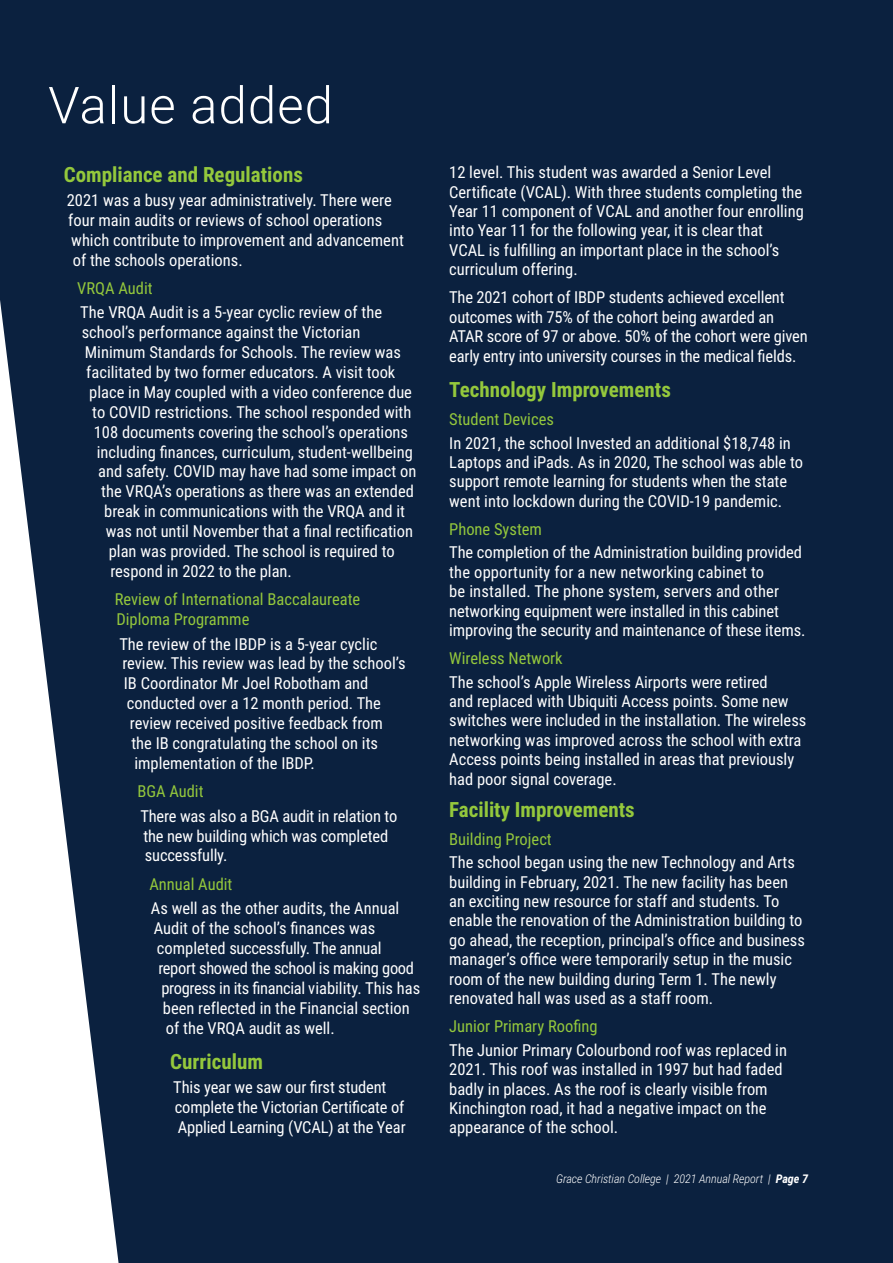
<style>
.page{position:relative;width:893px;height:1263px;background:#0b213f}
.page>*{position:absolute;margin:0;border:0;box-sizing:border-box;transform-origin:0 0}
.t1{font:300 51px "Roboto";letter-spacing:.02em;color:#fff}
.t2{font:700 21px "Roboto Condensed";color:#94c83c}
.t3{font:16.5px/19.4px "Roboto Condensed";color:#fff}
.t4{font:16.5px/20px "Roboto Condensed";color:#94c83c}
.t5{font:16.5px "Roboto Condensed";letter-spacing:-.02em;color:#fff}
.t6{font:italic 300 12px "Roboto Condensed";letter-spacing:-.01em;color:#fff}
.s1{font-weight:700}
</style>
<div class="page">
<h1 class="t1" style="left:48px;top:69px;width:286px">Value added</h1>
<p class="t2" style="left:64px;top:159px;width:241px">Compliance and Regulations</p>
<p class="t3" style="left:67px;top:189px;width:339px;line-height:20px">2021 was a busy year administratively. There were four main audits or reviews of school operations which contribute to improvement and advancement of the schools operations.</p>
<p class="t4" style="left:77px;top:277px;width:77px">VRQA Audit</p>
<p class="t3" style="left:80px;top:302px;width:303px">The VRQA Audit is a 5-year cyclic review of the</p>
<p class="t3" style="left:82px;top:322px;width:280px">school’s performance against the Victorian</p>
<p class="t3" style="left:85px;top:342px;width:318px">Minimum Standards for Schools. The review was</p>
<p class="t3" style="left:86px;top:362px;width:311px">facilitated by two former educators. A visit took</p>
<p class="t3" style="left:89px;top:382px;width:324px">place in May coupled with a video conference due</p>
<p class="t3" style="left:92px;top:401px;width:321px">to COVID restrictions. The school responded with</p>
<p class="t3" style="left:94px;top:421px;width:316px">108 documents covering the school’s operations</p>
<p class="t3" style="left:97px;top:441px;width:317px">including finances, curriculum, student-wellbeing</p>
<p class="t3" style="left:98px;top:461px;width:320px">and safety. COVID may have had some impact on</p>
<p class="t3" style="left:101px;top:481px;width:314px">the VRQA’s operations as there was an extended</p>
<p class="t3" style="left:104px;top:501px;width:302px">break in communications with the VRQA and it</p>
<p class="t3" style="left:106px;top:521px;width:309px">was not until November that a final rectification</p>
<p class="t3" style="left:109px;top:541px;width:287px">plan was provided. The school is required to</p>
<p class="t3" style="left:110px;top:561px;width:183px">respond in 2022 to the plan.</p>
<p class="t4" style="left:115px;top:589px;width:247px">Review of International Baccalaureate<br>Diploma Programme</p>
<p class="t3" style="left:119px;top:633px;width:260px">The review of the IBDP is a 5-year cyclic</p>
<p class="t3" style="left:122px;top:653px;width:285px">review. This review was lead by the school’s</p>
<p class="t3" style="left:124px;top:673px;width:246px">IB Coordinator Mr Joel Robotham and</p>
<p class="t3" style="left:127px;top:693px;width:256px">conducted over a 12 month period. The</p>
<p class="t3" style="left:130px;top:713px;width:255px">review received positive feedback from</p>
<p class="t3" style="left:131px;top:733px;width:248px">the IB congratulating the school on its</p>
<p class="t3" style="left:134px;top:753px;width:182px">implementation of the IBDP.</p>
<p class="t4" style="left:137px;top:781px;width:68px">BGA Audit</p>
<p class="t3" style="left:140px;top:805px;width:258px;line-height:20px">There was also a BGA audit in relation to the new building which was completed successfully.</p>
<p class="t4" style="left:149px;top:873px;width:85px">Annual Audit</p>
<p class="t3" style="left:151px;top:898px;width:250px">As well as the other audits, the Annual</p>
<p class="t3" style="left:154px;top:918px;width:223px">Audit of the school’s finances was</p>
<p class="t5" style="left:157px;top:936px;width:226px">completed successfully. The annual</p>
<p class="t5" style="left:158px;top:956px;width:257px">report showed the school is making good</p>
<p class="t5" style="left:161px;top:976px;width:260px">progress in its financial viability. This has</p>
<p class="t3" style="left:163px;top:997px;width:248px">been reflected in the Financial section</p>
<p class="t3" style="left:166px;top:1017px;width:170px">of the VRQA audit as well.</p>
<p class="t2" style="left:170px;top:1047px;width:94px">Curriculum</p>
<p class="t3" style="left:173px;top:1077px;width:234px;line-height:20px">This year we saw our first student complete the Victorian Certificate of<br>Applied Learning (VCAL) at the Year</p>
<p class="t3" style="left:449px;top:162px;width:356px">12 level. This student was awarded a Senior Level Certificate (VCAL). With three students completing the Year 11 component of VCAL and another four enrolling into Year 11 for the following year, it is clear that<br>VCAL is fulfilling an important place in the school’s curriculum offering.</p>
<p class="t3" style="left:449px;top:287px;width:360px">The 2021 cohort of IBDP students achieved excellent outcomes with 75% of the cohort being awarded an ATAR score of 97 or above. 50% of the cohort were given early entry into university courses in the medical fields.</p>
<p class="t2" style="left:449px;top:375px;width:223px">Technology Improvements</p>
<p class="t4" style="left:449px;top:408px;width:106px">Student Devices</p>
<p class="t3" style="left:449px;top:432px;width:355px">In 2021, the school Invested an additional $18,748 in Laptops and iPads. As in 2020, The school was able to support remote learning for students when the state went into lockdown during the COVID-19 pandemic.</p>
<p class="t4" style="left:449px;top:518px;width:94px">Phone System</p>
<p class="t3" style="left:449px;top:542px;width:358px">The completion of the Administration building provided the opportunity for a new networking cabinet to<br>be installed. The phone system, servers and other networking equipment were installed in this cabinet improving the security and maintenance of these items.</p>
<p class="t4" style="left:449px;top:647px;width:115px">Wireless Network</p>
<p class="t3" style="left:449px;top:671px;width:359px">The school’s Apple Wireless Airports were retired<br>and replaced with Ubiquiti Access points. Some new switches were included in the installation. The wireless networking was improved across the school with extra Access points being installed in areas that previously had poor signal coverage.</p>
<p class="t2" style="left:449px;top:794px;width:187px">Facility Improvements</p>
<p class="t4" style="left:449px;top:828px;width:104px">Building Project</p>
<p class="t3" style="left:449px;top:852px;width:357px">The school began using the new Technology and Arts building in February, 2021. The new facility has been an exciting new resource for staff and students. To enable the renovation of the Administration building to go ahead, the reception, principal’s office and business manager’s office were temporarily setup in the music room of the new building during Term 1. The newly renovated hall was used as a staff room.</p>
<p class="t4" style="left:449px;top:1015px;width:150px">Junior Primary Roofing</p>
<p class="t3" style="left:449px;top:1039px;width:339px">The Junior Primary Colourbond roof was replaced in 2021. This roof was installed in 1997 but had faded badly in places. As the roof is clearly visible from Kinchington road, it had a negative impact on the appearance of the school.</p>
<p class="t6" style="left:556px;top:1170px;width:253px">Grace Christian College | 2021 Annual Report | <span class="s1">Page 7</span></p>
</div>
